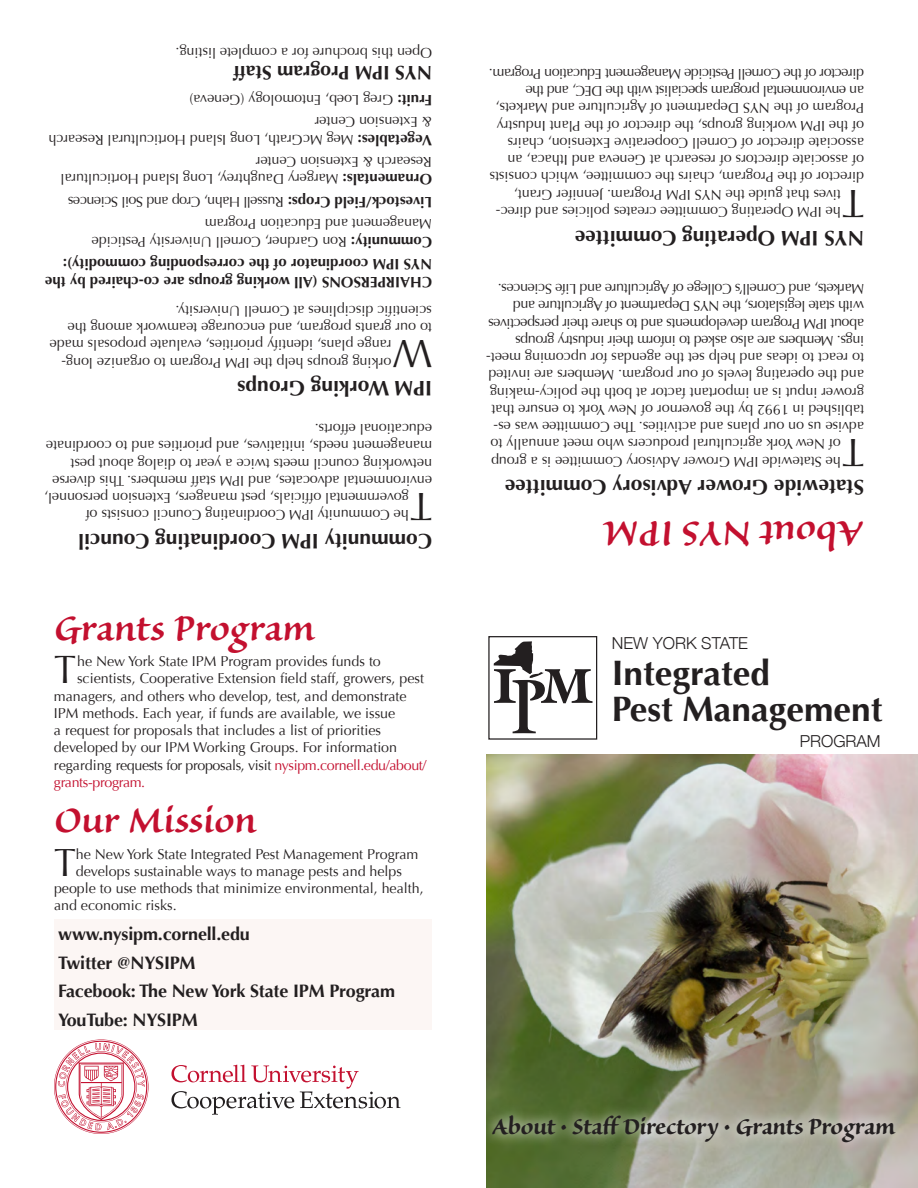
<style>
.page{position:relative;width:918px;height:1188px;background:#fff}
.page>*{position:absolute;margin:0;border:0;box-sizing:border-box;transform-origin:0 0}
.Heading{font:600 45px "Sanvito";letter-spacing:-.01em;color:#c3102f}
.Body_text{font:39.45px "Optima";color:#231f20}
.Body_text-2{font:39.15px "Optima";color:#231f20}
.Subhead_1{font:700 35.25px "Optima";color:#231f20}
.t1{font:28.5px "Sanvito Bold Display";letter-spacing:-.01em;color:#231f20}
.Head_Level_1{font:700 21px "Optima";color:#231f20}
.Head_Level_2{font:700 19.5px "Optima";color:#231f20}
.Head_Level_2-2{font:700 18px "Optima";letter-spacing:-.01em;color:#231f20}
.Subhead_1-2{font:300 16.5px "Helvetica Neue";color:#231f20}
.Head_Level_2-3{font:700 15px/18px "Optima";color:#231f20}
.Body_text-3{font:14.25px "Optima";color:#231f20}
.Body_text-4{font:14.25px "Optima";letter-spacing:-.025em;color:#231f20}
.Head_Level_2-4{font:14.25px/17.2px "Optima";color:#231f20}
.Body_text-5{font:14.25px "Optima";letter-spacing:-.03em;color:#231f20}
.Head_Level_2-5{font:14.25px "Optima";letter-spacing:-.03em;color:#231f20}
.Body_text-6{font:14.25px "Optima";letter-spacing:-.025em;color:#c3102f}
.s1{font-weight:700;font-size:15px}
.s2{color:#c3102f}
</style>
<div class="page">
<img style="left:486px;top:755px;width:432px;height:433px">
<svg style="left:494px;top:641px;width:99px;height:92px"></svg>
<div style="left:488px;top:636px;width:109px;height:104px;border:1px solid #231f20"></div>
<svg style="left:171px;top:1065px;width:229px;height:50px"></svg>
<svg style="left:54px;top:1040px;width:94px;height:94px"></svg>
<svg style="left:486px;top:1103px;width:420px;height:51px"></svg>
<div style="left:54px;top:919px;width:378px;height:111px;background:#fcf6f4"></div>
<p class="Body_text-3" style="left:432px;top:61px;width:258px;rotate:-180deg">Open this brochure for a complete listing.</p>
<p class="Head_Level_2" style="left:432px;top:84px;width:200px;rotate:-180deg">NYS IPM Program Staff</p>
<p class="Head_Level_2-4" style="left:432px;top:108px;width:244px;rotate:-180deg"><span class="s1">Fruit:</span> Greg Loeb, Entomology (Geneva)</p>
<p class="Head_Level_2-4" style="left:432px;top:148px;width:385px;rotate:-180deg"><span class="s1">Vegetables:</span> Meg McGrath, Long Island Horticultural Research &amp; Extension Center</p>
<p class="Head_Level_2-4" style="left:432px;top:188px;width:373px;rotate:-180deg"><span class="s1">Ornamentals:</span> Margery Daughtrey, Long Island Horticultural<br>Research &amp; Extension Center</p>
<p class="Head_Level_2-5" style="left:432px;top:210px;width:365px;rotate:-180deg"><span class="s1">Livestock/Field Crops:</span> Russell Hahn, Crop and Soil Sciences</p>
<p class="Head_Level_2-4" style="left:432px;top:250px;width:342px;rotate:-180deg"><span class="s1">Community:</span> Ron Gardner, Cornell University Pesticide<br>Management and Education Program</p>
<p class="Head_Level_2-3" style="left:432px;top:291px;width:388px;rotate:-180deg">CHAIRPERSONS (All working groups are co-chaired by the<br>NYS IPM coordinator of the corresponding commodity):</p>
<p class="Body_text-3" style="left:432px;top:319px;width:258px;rotate:-180deg">scientific disciplines at Cornell University.</p>
<p class="Body_text-3" style="left:432px;top:336px;width:366px;rotate:-180deg">to our grants program, and encourage teamwork among the</p>
<p class="Body_text" style="left:432px;top:377px;width:41px;rotate:-180deg">W</p>
<p class="Body_text-3" style="left:391px;top:354px;width:343px;rotate:-180deg">range plans, identify priorities, evaluate proposals made</p>
<p class="Body_text-3" style="left:391px;top:371px;width:332px;rotate:-180deg">orking groups help the IPM Program to organize long-</p>
<p class="Head_Level_1" style="left:432px;top:401px;width:196px;rotate:-180deg">IPM Working Groups</p>
<p class="Body_text-3" style="left:432px;top:437px;width:119px;rotate:-180deg">educational efforts.</p>
<p class="Body_text-3" style="left:432px;top:454px;width:388px;rotate:-180deg">management needs, initiatives, and priorities and to coordinate</p>
<p class="Body_text-3" style="left:432px;top:472px;width:363px;rotate:-180deg">networking council meets twice a year to dialog about pest</p>
<p class="Body_text-3" style="left:432px;top:489px;width:381px;rotate:-180deg">environmental advocates, and IPM staff members. This diverse</p>
<p class="Body_text-3" style="left:409px;top:506px;width:366px;rotate:-180deg">governmental officials, pest managers, Extension personnel,</p>
<p class="Body_text" style="left:432px;top:529px;width:23px;rotate:-180deg">T</p>
<p class="Body_text-3" style="left:409px;top:524px;width:325px;rotate:-180deg">he Community IPM Coordinating Council consists of</p>
<p class="Head_Level_1" style="left:432px;top:554px;width:355px;rotate:-180deg">Community IPM Coordinating Council</p>
<p class="Heading" style="left:54px;top:606px;width:262px">Grants Program</p>
<p class="Body_text" style="left:54px;top:647px;width:23px">T</p>
<p class="Body_text-3" style="left:77px;top:653px;width:305px">he New York State IPM Program provides funds to</p>
<p class="Body_text-3" style="left:77px;top:670px;width:348px">scientists, Cooperative Extension field staff, growers, pest</p>
<p class="Body_text-3" style="left:54px;top:688px;width:354px">managers, and others who develop, test, and demonstrate</p>
<p class="Body_text-3" style="left:54px;top:705px;width:343px">IPM methods. Each year, if funds are available, we issue</p>
<p class="Body_text-3" style="left:54px;top:722px;width:329px">a request for proposals that includes a list of priorities</p>
<p class="Body_text-3" style="left:54px;top:739px;width:345px">developed by our IPM Working Groups. For information</p>
<p class="Body_text-4" style="left:54px;top:757px;width:374px">regarding requests for proposals, visit <span class="s2">nysipm.cornell.edu/about/</span></p>
<p class="Body_text-6" style="left:54px;top:774px;width:93px">grants-program.</p>
<p class="Heading" style="left:54px;top:799px;width:204px">Our Mission</p>
<p class="Body_text-2" style="left:54px;top:840px;width:23px">T</p>
<p class="Body_text-3" style="left:76px;top:846px;width:344px">he New York State Integrated Pest Management Program</p>
<p class="Body_text-3" style="left:76px;top:863px;width:328px">develops sustainable ways to manage pests and helps</p>
<p class="Body_text-3" style="left:54px;top:880px;width:371px">people to use methods that minimize environmental, health,</p>
<p class="Body_text-3" style="left:54px;top:897px;width:124px">and economic risks.</p>
<p class="Head_Level_2-2" style="left:58px;top:924px;width:193px">www.nysipm.cornell.edu</p>
<p class="Head_Level_2-2" style="left:58px;top:952px;width:139px">Twitter @NYSIPM</p>
<p class="Head_Level_2-2" style="left:58px;top:981px;width:338px">Facebook: The New York State IPM Program</p>
<p class="Head_Level_2-2" style="left:58px;top:1009px;width:141px">YouTube: NYSIPM</p>
<p class="Body_text-5" style="left:864px;top:82px;width:376px;rotate:-180deg">director of the Cornell Pesticide Management Education Program.</p>
<p class="Body_text-5" style="left:864px;top:99px;width:340px;rotate:-180deg">an environmental program specialist with the DEC, and the</p>
<p class="Body_text-3" style="left:864px;top:116px;width:370px;rotate:-180deg">Program of the NYS Department of Agriculture and Markets,</p>
<p class="Body_text-3" style="left:864px;top:134px;width:369px;rotate:-180deg">of the IPM working groups, the director of the Plant Industry</p>
<p class="Body_text-3" style="left:864px;top:151px;width:358px;rotate:-180deg">associate director of Cornell Cooperative Extension, chairs</p>
<p class="Body_text-3" style="left:864px;top:168px;width:358px;rotate:-180deg">of associate directors of research at Geneva and Ithaca, an</p>
<p class="Body_text-3" style="left:864px;top:185px;width:376px;rotate:-180deg">director of the Program, chairs the committee, which consists</p>
<p class="Body_text-3" style="left:841px;top:203px;width:328px;rotate:-180deg">tives that guide the NYS IPM Program. Jennifer Grant,</p>
<p class="Body_text" style="left:864px;top:226px;width:23px;rotate:-180deg">T</p>
<p class="Body_text-3" style="left:841px;top:220px;width:347px;rotate:-180deg">he IPM Operating Committee creates policies and direc-</p>
<p class="Head_Level_1" style="left:864px;top:250px;width:291px;rotate:-180deg">NYS IPM Operating Committee</p>
<p class="Body_text-4" style="left:864px;top:297px;width:368px;rotate:-180deg">Markets, and Cornell’s College of Agriculture and Life Sciences.</p>
<p class="Body_text-4" style="left:864px;top:314px;width:353px;rotate:-180deg">with state legislators, the NYS Department of Agriculture and</p>
<p class="Body_text-4" style="left:864px;top:332px;width:377px;rotate:-180deg">about IPM Program developments and to share their perspectives</p>
<p class="Body_text-4" style="left:864px;top:349px;width:350px;rotate:-180deg">ings. Members are also asked to inform their industry groups</p>
<p class="Body_text-3" style="left:864px;top:366px;width:379px;rotate:-180deg">to react to ideas and help set the agendas for upcoming meet-</p>
<p class="Body_text-3" style="left:864px;top:383px;width:377px;rotate:-180deg">and the operating levels of our program. Members are invited</p>
<p class="Body_text-3" style="left:864px;top:401px;width:376px;rotate:-180deg">grower input is an important factor at both the policy-making</p>
<p class="Body_text-3" style="left:864px;top:418px;width:374px;rotate:-180deg">tablished in 1992 by the governor of New York to ensure that</p>
<p class="Body_text-3" style="left:864px;top:435px;width:372px;rotate:-180deg">advise us on our plans and activities. The Committee was es-</p>
<p class="Body_text-3" style="left:841px;top:452px;width:352px;rotate:-180deg">of New York agricultural producers who meet annually to</p>
<p class="Body_text" style="left:864px;top:476px;width:23px;rotate:-180deg">T</p>
<p class="Body_text-3" style="left:841px;top:470px;width:351px;rotate:-180deg">he Statewide IPM Grower Advisory Committee is a group</p>
<p class="Head_Level_1" style="left:864px;top:500px;width:361px;rotate:-180deg">Statewide Grower Advisory Committee</p>
<p class="Heading" style="left:864px;top:555px;width:262px;rotate:-180deg">About NYS IPM</p>
<p class="Subhead_1-2" style="left:612px;top:630px;width:138px">NEW YORK STATE</p>
<p class="Subhead_1" style="left:612px;top:652px;width:160px">Integrated</p>
<p class="Subhead_1" style="left:612px;top:688px;width:272px">Pest Management</p>
<p class="Subhead_1-2" style="left:800px;top:728px;width:82px">PROGRAM</p>
<p class="t1" style="left:492px;top:1113px;width:405px">About • Staff Directory • Grants Program</p>
</div>
